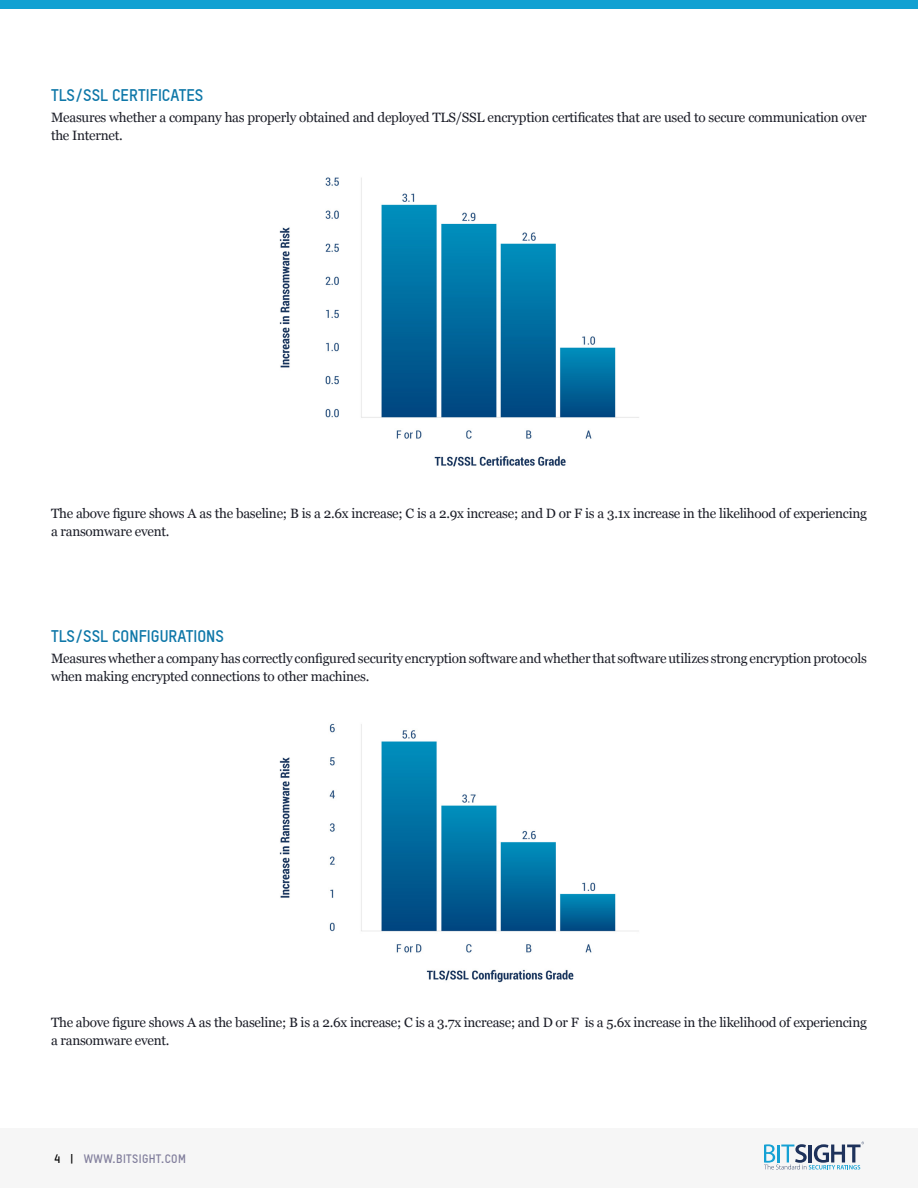
<style>
.page{position:relative;width:918px;height:1188px;background:#fff}
.page>*{position:absolute;margin:0;border:0;box-sizing:border-box;transform-origin:0 0}
.t1{font:700 16.5px "T Star Pro";color:#0e77a8}
.t2{font:13.5px/18px "Georgia";letter-spacing:-.02em;color:#1b1d27}
.t3{font:700 12px "T Star Pro";letter-spacing:.03em;color:#817e9c}
.s1{color:#000}
</style>
<div class="page">
<div style="left:0;top:0;width:918px;height:9px;background:#12a1d2"></div>
<div style="left:0;top:1129px;width:918px;height:59px;background:#f6f6f6"></div>
<svg style="left:764px;top:1142px;width:100px;height:28px"></svg>
<img style="left:279px;top:177px;width:360px;height:290px">
<img style="left:279px;top:723px;width:338px;height:260px">
<p class="t1" style="left:51px;top:85px;width:154px">TLS/SSL CERTIFICATES</p>
<p class="t2" style="left:51px;top:108px;width:817px">Measures whether a company has properly obtained and deployed TLS/SSL encryption certificates that are used to secure communication over the Internet.</p>
<p class="t2" style="left:51px;top:504px;width:817px">The above figure shows A as the baseline; B is a 2.6x increase; C is a 2.9x increase; and D or F is a 3.1x increase in the likelihood of experiencing a ransomware event.</p>
<p class="t1" style="left:51px;top:626px;width:175px">TLS/SSL CONFIGURATIONS</p>
<p class="t2" style="left:51px;top:649px;width:817px">Measures whether a company has correctly configured security encryption software and whether that software utilizes strong encryption protocols when making encrypted connections to other machines.</p>
<p class="t2" style="left:51px;top:1013px;width:817px">The above figure shows A as the baseline; B is a 2.6x increase; C is a 3.7x increase; and D or F is a 5.6x increase in the likelihood of experiencing a ransomware event.</p>
<p class="t3" style="left:54px;top:1151px;width:133px"><span class="s1">4 |</span> WWW.BITSIGHT.COM</p>
</div>
